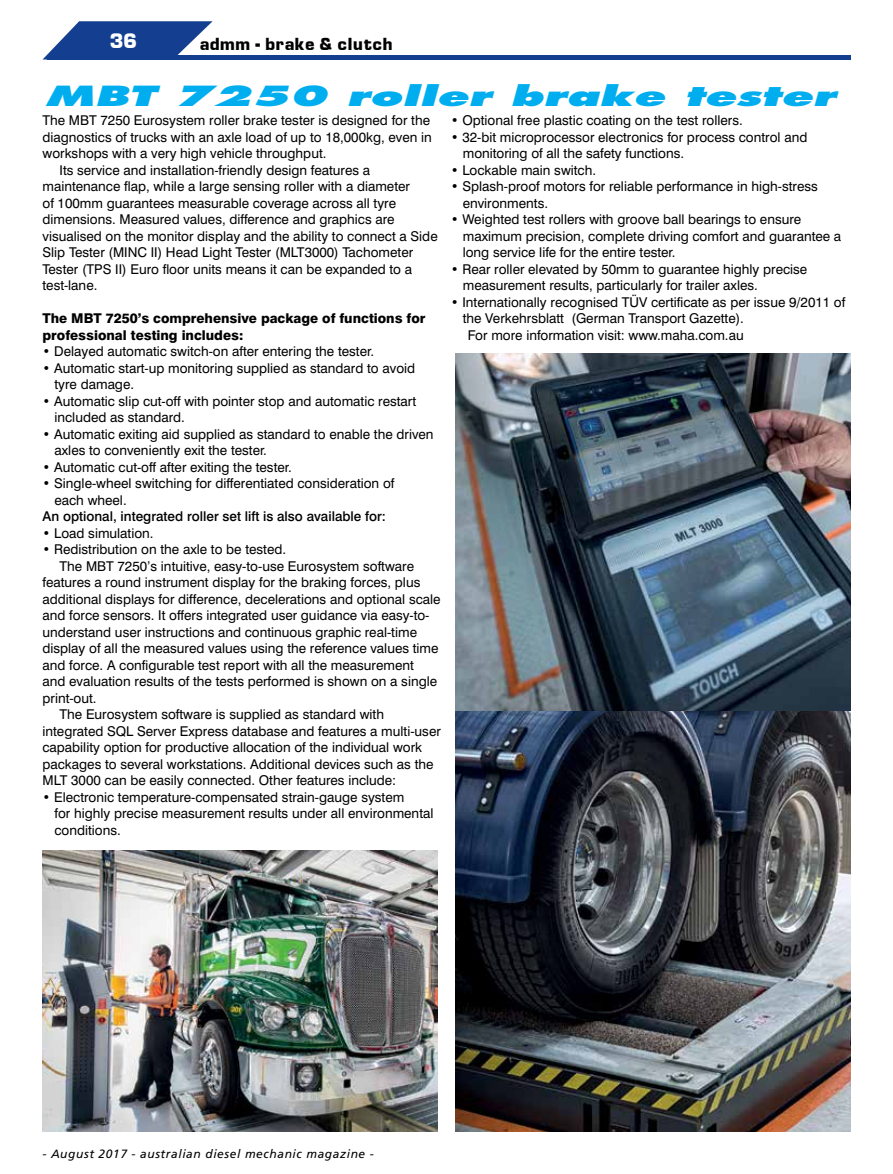
<style>
.page{position:relative;width:893px;height:1174px;background:#fff}
.page>*{position:absolute;margin:0;border:0;box-sizing:border-box;transform-origin:0 0}
.t1{font:italic 800 27px "Futura";color:#00aeef;scale:1.7 1}
.t2{font:700 18px "Euro";color:#fff}
.t3{font:700 15px "Euro";letter-spacing:.03em;color:#000}
.t4{font:13.5px/16.5px "Swiss 721 BT";color:#000}
.t5{font:800 13.5px/16.5px "Swiss 721 BT";color:#000}
.t6{font:500 13.5px "Swiss 721 BT";color:#000}
.t7{font:italic 12px "Frutiger";letter-spacing:.05em;color:#000}
</style>
<div class="page">
<svg style="left:43px;top:21px;width:170px;height:39px"></svg>
<div style="left:47px;top:55px;width:803px;height:5px;background:#143f90"></div>
<img style="left:455px;top:353px;width:395px;height:778px">
<img style="left:43px;top:850px;width:395px;height:281px">
<h2 class="t2" style="left:110px;top:28px;width:29px">36</h2>
<p class="t3" style="left:200px;top:34px;width:194px">admm - brake &amp; clutch</p>
<h1 class="t1" style="left:45px;top:80px;width:466px">MBT 7250 roller brake tester</h1>
<p class="t4" style="left:43px;top:112px;width:389px">The MBT 7250 Eurosystem roller brake tester is designed for the</p>
<p class="t4" style="left:43px;top:128px;width:391px">diagnostics of trucks with an axle load of up to 18,000kg, even in</p>
<p class="t4" style="left:43px;top:145px;width:285px">workshops with a very high vehicle throughput.</p>
<p class="t4" style="left:60px;top:161px;width:312px">Its service and installation-friendly design features a</p>
<p class="t4" style="left:43px;top:178px;width:369px">maintenance flap, while a large sensing roller with a diameter</p>
<p class="t4" style="left:43px;top:194px;width:355px">of 100mm guarantees measurable coverage across all tyre</p>
<p class="t4" style="left:43px;top:211px;width:354px">dimensions. Measured values, difference and graphics are</p>
<p class="t4" style="left:43px;top:227px;width:397px">visualised on the monitor display and the ability to connect a Side</p>
<p class="t4" style="left:43px;top:244px;width:372px">Slip Tester (MINC II) Head Light Tester (MLT3000) Tachometer</p>
<p class="t4" style="left:43px;top:260px;width:371px">Tester (TPS II) Euro floor units means it can be expanded to a</p>
<p class="t4" style="left:43px;top:277px;width:56px">test-lane.</p>
<p class="t5" style="left:43px;top:310px;width:385px">The MBT 7250’s comprehensive package of functions for professional testing includes:</p>
<p class="t4" style="left:43px;top:343px;width:333px">• Delayed automatic switch-on after entering the tester.</p>
<p class="t4" style="left:55px;top:359px;width:362px;text-indent:-12px">• Automatic start-up monitoring supplied as standard to avoid tyre damage.</p>
<p class="t4" style="left:55px;top:392px;width:363px;text-indent:-12px">• Automatic slip cut-off with pointer stop and automatic restart included as standard.</p>
<p class="t4" style="left:55px;top:425px;width:381px;text-indent:-12px">• Automatic exiting aid supplied as standard to enable the driven axles to conveniently exit the tester.</p>
<p class="t4" style="left:43px;top:458px;width:251px">• Automatic cut-off after exiting the tester.</p>
<p class="t4" style="left:55px;top:475px;width:341px;text-indent:-12px">• Single-wheel switching for differentiated consideration of each wheel.</p>
<p class="t6" style="left:43px;top:508px;width:345px">An optional, integrated roller set lift is also available for:</p>
<p class="t4" style="left:43px;top:524px;width:113px">• Load simulation.</p>
<p class="t4" style="left:43px;top:541px;width:245px">• Redistribution on the axle to be tested.</p>
<p class="t4" style="left:60px;top:557px;width:356px">The MBT 7250’s intuitive, easy-to-use Eurosystem software</p>
<p class="t4" style="left:43px;top:574px;width:379px">features a round instrument display for the braking forces, plus</p>
<p class="t4" style="left:43px;top:590px;width:400px">additional displays for difference, decelerations and optional scale</p>
<p class="t4" style="left:43px;top:607px;width:388px">and force sensors. It offers integrated user guidance via easy-to-</p>
<p class="t4" style="left:43px;top:623px;width:376px">understand user instructions and continuous graphic real-time</p>
<p class="t4" style="left:43px;top:640px;width:398px">display of all the measured values using the reference values time</p>
<p class="t4" style="left:43px;top:656px;width:373px">and force. A configurable test report with all the measurement</p>
<p class="t4" style="left:43px;top:673px;width:396px">and evaluation results of the tests performed is shown on a single</p>
<p class="t4" style="left:43px;top:689px;width:56px">print-out.</p>
<p class="t4" style="left:60px;top:706px;width:326px">The Eurosystem software is supplied as standard with</p>
<p class="t4" style="left:43px;top:722px;width:400px">integrated SQL Server Express database and features a multi-user</p>
<p class="t4" style="left:43px;top:739px;width:381px">capability option for productive allocation of the individual work</p>
<p class="t4" style="left:43px;top:755px;width:393px">packages to several workstations. Additional devices such as the</p>
<p class="t4" style="left:43px;top:772px;width:355px">MLT 3000 can be easily connected. Other features include:</p>
<p class="t4" style="left:55px;top:788px;width:380px;text-indent:-12px">• Electronic temperature-compensated strain-gauge system<br>for highly precise measurement results under all environmental conditions.</p>
<p class="t4" style="left:451px;top:112px;width:294px">• Optional free plastic coating on the test rollers.</p>
<p class="t4" style="left:463px;top:128px;width:346px;text-indent:-12px">• 32-bit microprocessor electronics for process control and monitoring of all the safety functions.</p>
<p class="t4" style="left:451px;top:161px;width:147px">• Lockable main switch.</p>
<p class="t4" style="left:463px;top:178px;width:357px;text-indent:-12px">• Splash-proof motors for reliable performance in high-stress environments.</p>
<p class="t4" style="left:463px;top:211px;width:380px;text-indent:-12px">• Weighted test rollers with groove ball bearings to ensure maximum precision, complete driving comfort and guarantee a long service life for the entire tester.</p>
<p class="t4" style="left:463px;top:260px;width:346px;text-indent:-12px">• Rear roller elevated by 50mm to guarantee highly precise measurement results, particularly for trailer axles.</p>
<p class="t4" style="left:451px;top:293px;width:396px">• Internationally recognised TÜV certificate as per issue 9/2011 of</p>
<p class="t4" style="left:463px;top:310px;width:283px">the Verkehrsblatt (German Transport Gazette).</p>
<p class="t4" style="left:468px;top:326px;width:277px">For more information visit: www.maha.com.au</p>
<p class="t7" style="left:43px;top:1146px;width:333px">- August 2017 - australian diesel mechanic magazine -</p>
</div>
